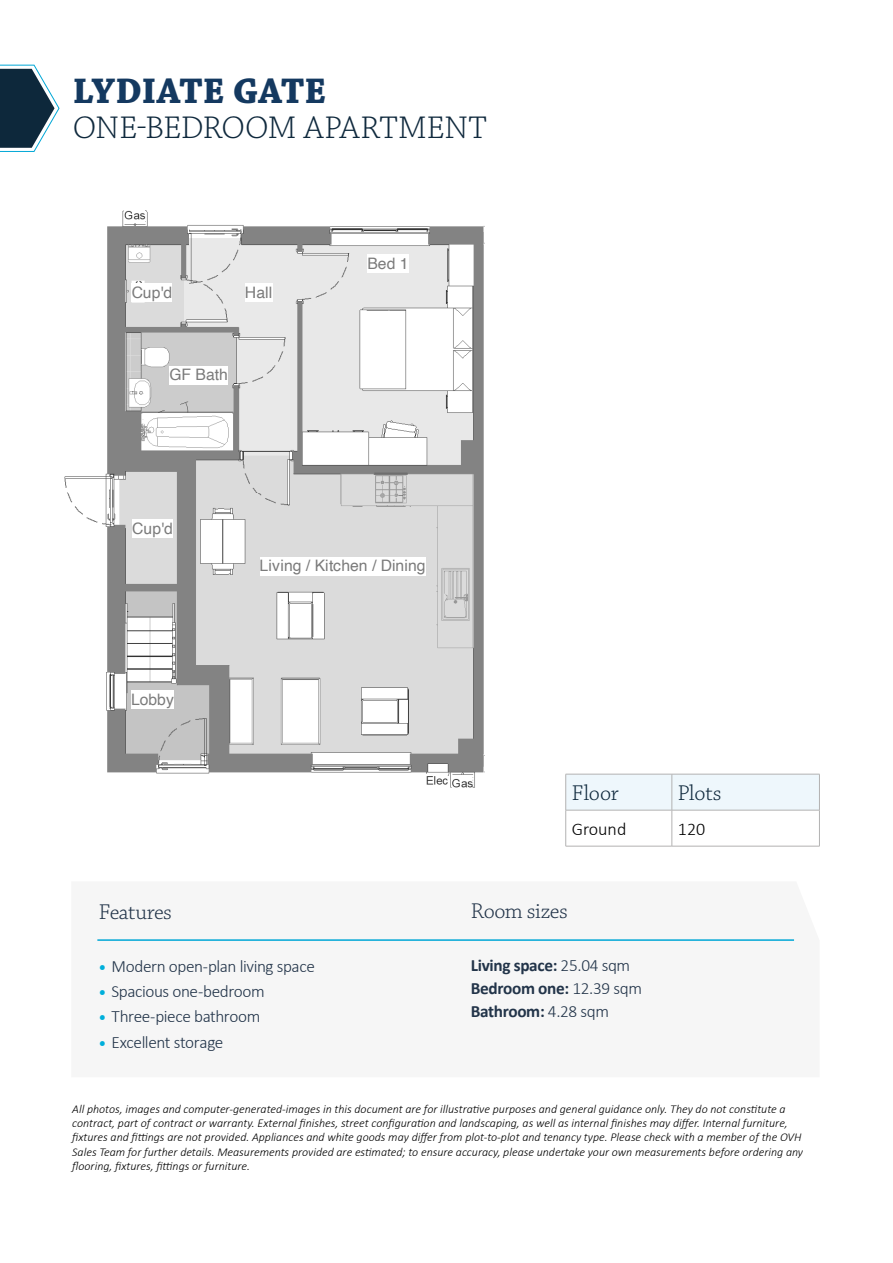
<style>
.page{position:relative;width:893px;height:1263px;background:#fff}
.page>*{position:absolute;margin:0;border:0;box-sizing:border-box;transform-origin:0 0}
.t1{font:700 37.5px "Chaparral Pro";letter-spacing:.005em;color:#143960}
.t2{font:300 33px "Chaparral Pro";letter-spacing:-.01em;color:#0f293d}
.t3{font:300 22.5px "Chaparral Pro";letter-spacing:-.02em;color:#223449}
.t4{font:300 22.5px "Chaparral Pro";letter-spacing:-.015em;color:#0f293d}
.t5{font:300 18px "Calibri";color:#000}
.t6{font:300 17.25px "Calibri";letter-spacing:-.025em;color:#223449}
.t7{font:700 17.25px/23.2px "Calibri";letter-spacing:-.02em;color:#223449}
.t8{font:15.75px "Helvetica";letter-spacing:.005em;color:#5a5a5a}
.t9{font:italic 300 12px/14.4px "Calibri";color:#000}
.s1{font-family:"Chaparral Pro";font-weight:700;color:#00afdb}
.s2{font-weight:300}
</style>
<div class="page">
<img style="left:64px;top:210px;width:421px;height:578px">
<div style="left:132px;top:283px;width:40px;height:18px;background:#fff"></div>
<div style="left:245px;top:283px;width:27px;height:18px;background:#fff"></div>
<div style="left:367px;top:255px;width:42px;height:18px;background:#fff"></div>
<div style="left:170px;top:366px;width:58px;height:18px;background:#fff"></div>
<div style="left:260px;top:557px;width:166px;height:18px;background:#fff"></div>
<div style="left:131px;top:691px;width:43px;height:18px;background:#fff"></div>
<div style="left:132px;top:520px;width:41px;height:18px;background:#fff"></div>
<svg style="left:0;top:65px;width:60px;height:87px"></svg>
<hr style="left:97px;top:939px;width:697px;height:2px;background:#00a7d6">
<div style="left:566px;top:775px;width:253px;height:35px;background:#eef7fc"></div>
<hr style="left:566px;top:810px;width:106px;height:1px;background:#b3b2b2">
<hr style="left:672px;top:810px;width:148px;height:1px;background:#b3b2b2">
<hr style="left:566px;top:846px;width:106px;height:1px;background:#b3b2b2">
<hr style="left:672px;top:846px;width:148px;height:1px;background:#b3b2b2">
<hr style="left:566px;top:774px;width:106px;height:1px;background:#b3b2b2">
<hr style="left:565px;top:774px;width:1px;height:36px;background:#b3b2b2">
<hr style="left:672px;top:774px;width:148px;height:1px;background:#b3b2b2">
<hr style="left:672px;top:774px;width:1px;height:36px;background:#b3b2b2">
<hr style="left:819px;top:774px;width:1px;height:36px;background:#b3b2b2">
<hr style="left:565px;top:810px;width:1px;height:36px;background:#b3b2b2">
<hr style="left:672px;top:810px;width:1px;height:36px;background:#b3b2b2">
<hr style="left:819px;top:810px;width:1px;height:36px;background:#b3b2b2">
<h1 class="t1" style="left:73px;top:69px;width:255px">LYDIATE GATE</h1>
<h2 class="t2" style="left:73px;top:109px;width:416px">ONE-BEDROOM APARTMENT</h2>
<h3 class="t8" style="left:132px;top:280px;width:42px">Cup'd</h3>
<h3 class="t8" style="left:245px;top:280px;width:29px">Hall</h3>
<h3 class="t8" style="left:170px;top:363px;width:60px">GF Bath</h3>
<h3 class="t8" style="left:132px;top:516px;width:42px">Cup'd</h3>
<h3 class="t8" style="left:367px;top:252px;width:43px">Bed 1</h3>
<h3 class="t8" style="left:131px;top:687px;width:44px">Lobby</h3>
<h3 class="t3" style="left:99px;top:900px;width:75px">Features</h3>
<h3 class="t8" style="left:260px;top:554px;width:168px">Living / Kitchen / Dining</h3>
<h3 class="t6" style="left:99px;top:955px;width:217px"><span class="s1">•</span> Modern open-plan living space</h3>
<h3 class="t6" style="left:99px;top:981px;width:167px"><span class="s1">•</span> Spacious one-bedroom</h3>
<h3 class="t6" style="left:99px;top:1006px;width:163px"><span class="s1">•</span> Three-piece bathroom</h3>
<h3 class="t6" style="left:99px;top:1031px;width:126px"><span class="s1">•</span> Excellent storage</h3>
<h3 class="t4" style="left:572px;top:781px;width:48px">Floor</h3>
<h3 class="t4" style="left:678px;top:781px;width:45px">Plots</h3>
<h3 class="t5" style="left:572px;top:818px;width:56px">Ground</h3>
<h3 class="t5" style="left:678px;top:818px;width:29px">120</h3>
<h3 class="t3" style="left:471px;top:899px;width:98px">Room sizes</h3>
<h3 class="t7" style="left:471px;top:952px;width:173px">Living space: <span class="s2">25.04 sqm<br></span>Bedroom one: <span class="s2">12.39 sqm<br></span>Bathroom: <span class="s2">4.28 sqm</span></h3>
<p class="t9" style="left:72px;top:1101px;width:732px">All photos, images and computer-generated-images in this document are for illustrative purposes and general guidance only. They do not constitute a contract, part of contract or warranty. External finishes, street configuration and landscaping, as well as internal finishes may differ. Internal furniture, fixtures and fittings are not provided. Appliances and white goods may differ from plot-to-plot and tenancy type. Please check with a member of the OVH Sales Team for further details. Measurements provided are estimated; to ensure accuracy, please undertake your own measurements before ordering any flooring, fixtures, fittings or furniture.</p>
</div>
